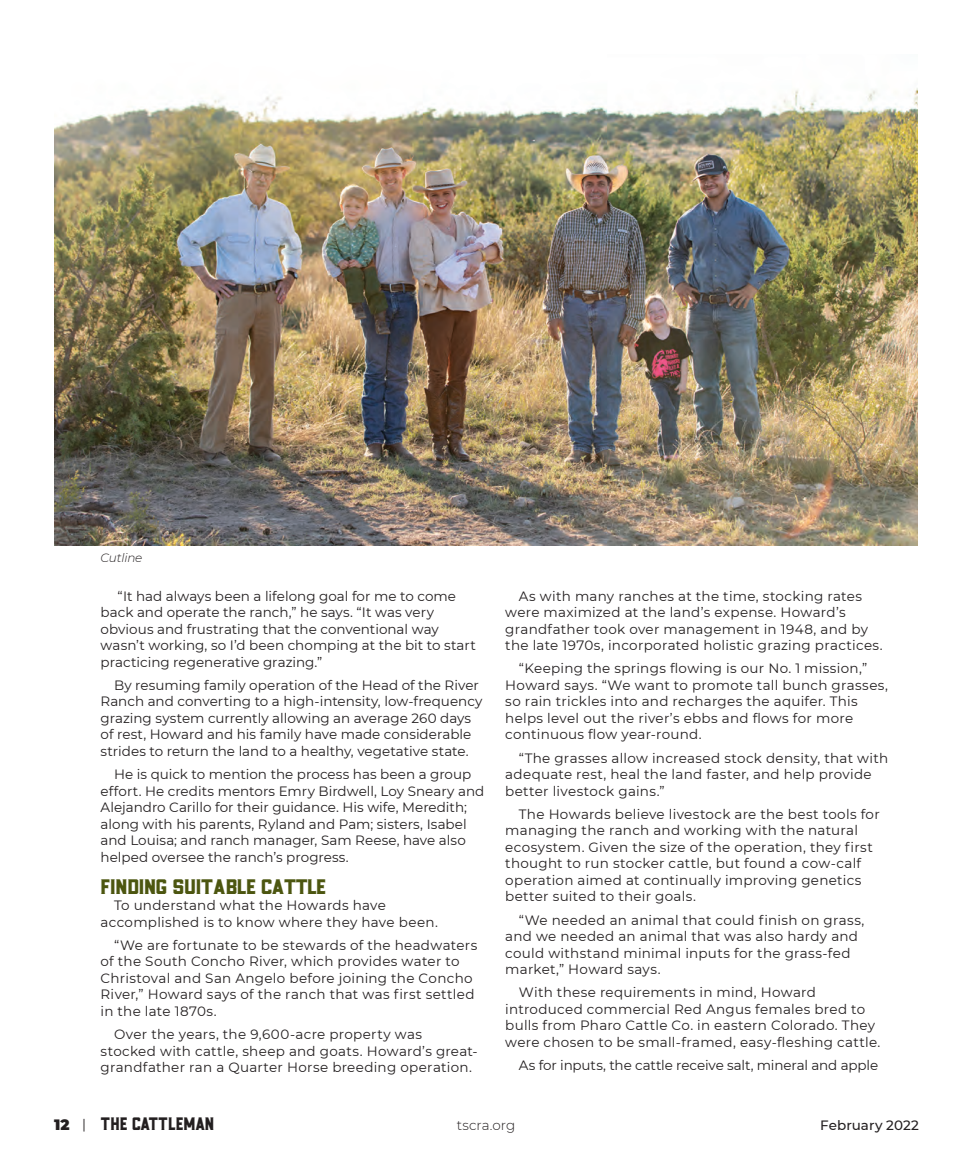
<style>
.page{position:relative;width:972px;height:1175px;background:#fff}
.page>*{position:absolute;margin:0;border:0;box-sizing:border-box;transform-origin:0 0}
.t1{font:21px "TH Goliad Clean";letter-spacing:-.02em;color:#4c5610;scale:1.1 1}
.t2{font:18px "TH Goliad Clean";color:#231f20}
.t3{font:13.5px/16.5px "Montserrat";letter-spacing:.015em;color:#231f20}
.t4{font:13.5px "Montserrat";letter-spacing:-.01em;color:#231f20}
.t5{font:500 13.5px "Montserrat";color:#231f20}
.t6{font:300 13.5px "Montserrat";color:#231f20}
.t7{font:italic 300 12px "Montserrat";letter-spacing:-.015em;color:#231f20}
.s1{font-family:"Montserrat";font-weight:900;font-size:15px}
.s2{font-family:"Montserrat";font-size:13.5px}
</style>
<div class="page">
<img style="left:54px;top:88px;width:864px;height:457px">
<p class="t7" style="left:101px;top:550px;width:43px">Cutline</p>
<p class="t3" style="left:101px;top:587px;width:377px;text-indent:17px">“It had always been a lifelong goal for me to come back and operate the ranch,” he says. “It was very obvious and frustrating that the conventional way wasn’t working, so I’d been chomping at the bit to start practicing regenerative grazing.”</p>
<p class="t3" style="left:101px;top:676px;width:384px;text-indent:14px">By resuming family operation of the Head of the River Ranch and converting to a high-intensity, low-frequency grazing system currently allowing an average 260 days of rest, Howard and his family have made considerable strides to return the land to a healthy, vegetative state.</p>
<p class="t3" style="left:101px;top:765px;width:385px;text-indent:14px">He is quick to mention the process has been a group effort. He credits mentors Emry Birdwell, Loy Sneary and Alejandro Carillo for their guidance. His wife, Meredith; along with his parents, Ryland and Pam; sisters, Isabel and Louisa; and ranch manager, Sam Reese, have also helped oversee the ranch’s progress.</p>
<h1 class="t1" style="left:101px;top:872px;width:207px">FINDING SUITABLE CATTLE</h1>
<p class="t3" style="left:101px;top:896px;width:339px;text-indent:14px">To understand what the Howards have accomplished is to know where they have been.</p>
<p class="t3" style="left:101px;top:936px;width:378px;text-indent:14px">“We are fortunate to be stewards of the headwaters of the South Concho River, which provides water to Christoval and San Angelo before joining the Concho River,” Howard says of the ranch that was first settled in the late 1870s.</p>
<p class="t3" style="left:101px;top:1025px;width:379px;text-indent:14px">Over the years, the 9,600-acre property was stocked with cattle, sheep and goats. Howard’s great&shy;grandfather ran a Quarter Horse breeding operation.</p>
<p class="t3" style="left:505px;top:587px;width:379px;text-indent:14px">As with many ranches at the time, stocking rates were maximized at the land’s expense. Howard’s grandfather took over management in 1948, and by the late 1970s, incorporated holistic grazing practices.</p>
<p class="t3" style="left:505px;top:660px;width:384px;text-indent:14px">“Keeping the springs flowing is our No. 1 mission,” Howard says. “We want to promote tall bunch grasses, so rain trickles into and recharges the aquifer. This helps level out the river’s ebbs and flows for more continuous flow year-round.</p>
<p class="t3" style="left:505px;top:749px;width:384px;text-indent:14px">“The grasses allow increased stock density, that with adequate rest, heal the land faster, and help provide better livestock gains.”</p>
<p class="t3" style="left:505px;top:805px;width:376px;text-indent:14px">The Howards believe livestock are the best tools for managing the ranch and working with the natural ecosystem. Given the size of the operation, they first thought to run stocker cattle, but found a cow-calf operation aimed at continually improving genetics better suited to their goals.</p>
<p class="t3" style="left:505px;top:911px;width:361px;text-indent:14px">“We needed an animal that could finish on grass, and we needed an animal that was also hardy and could withstand minimal inputs for the grass-fed market,” Howard says.</p>
<p class="t3" style="left:505px;top:983px;width:377px;text-indent:14px">With these requirements in mind, Howard introduced commercial Red Angus females bred to bulls from Pharo Cattle Co. in eastern Colorado. They were chosen to be small-framed, easy-fleshing cattle.</p>
<p class="t4" style="left:519px;top:1056px;width:361px">As for inputs, the cattle receive salt, mineral and apple</p>
<h2 class="t2" style="left:54px;top:1112px;width:162px"><span class="s1">12</span> <span class="s2">|</span> THE CATTLEMAN</h2>
<p class="t6" style="left:457px;top:1116px;width:60px">tscra.org</p>
<p class="t5" style="left:820px;top:1115px;width:100px">February 2022</p>
</div>
